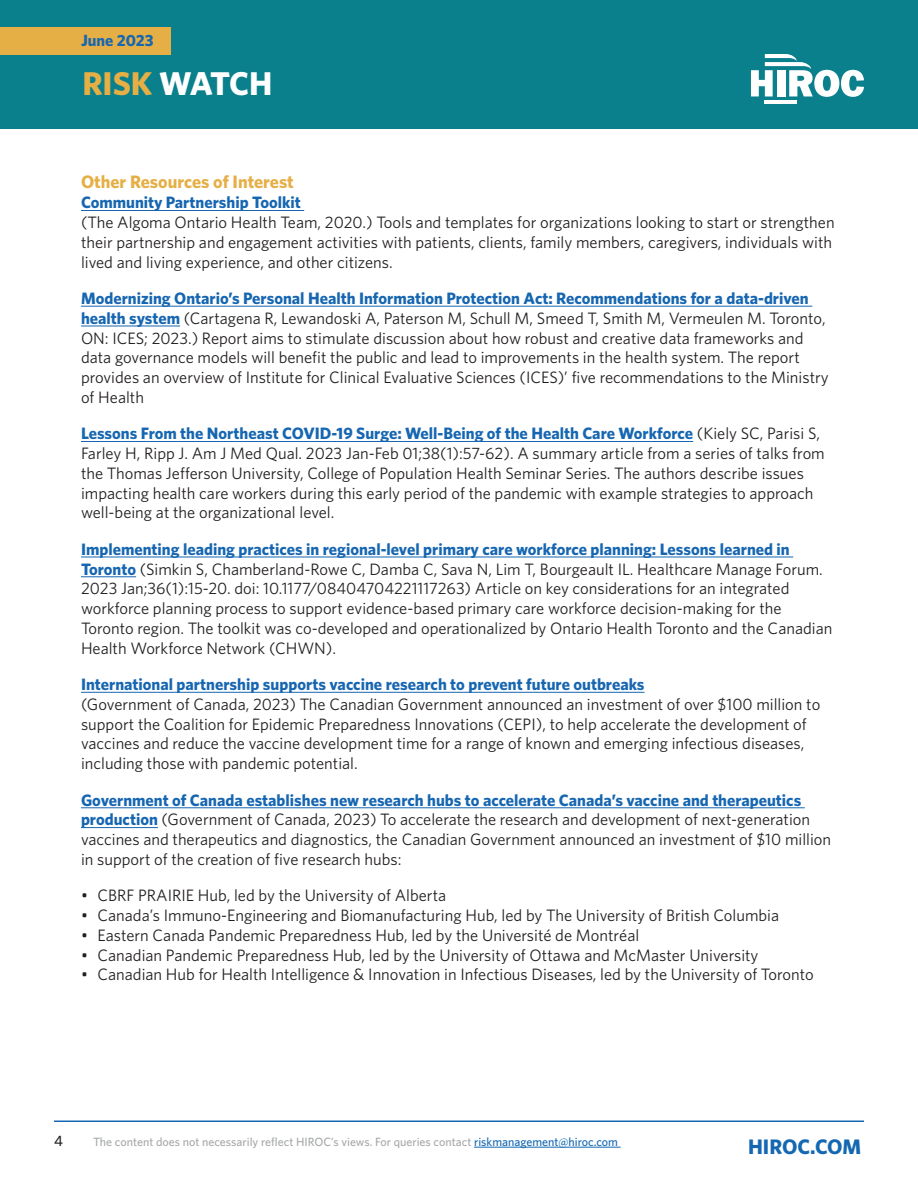
<style>
.page{position:relative;width:918px;height:1188px;background:#fff}
.page>*{position:absolute;margin:0;border:0;box-sizing:border-box;transform-origin:0 0}
.t1{font:700 33px "Whitney";color:#fff}
.t2{font:700 21px "Whitney";color:#1468b2}
.t3{font:700 18px "Whitney";color:#e5af45}
.t4{font:16.5px/19.8px "Whitney";color:#231f20}
.t5{font:700 16.5px "Whitney";color:#1666b1}
.t6{font:700 16.2px "Whitney";color:#1666b1}
.t7{font:500 15px "Whitney";color:#231f20}
.t8{font:500 12px "Whitney";color:#a6a8aa}
.s1{color:#e5af45}
.s2{font-weight:700;color:#1666b1}
.s3{color:#1468b2}
</style>
<div class="page">
<div style="left:0;top:0;width:918px;height:129px;background:#0b808d"></div>
<hr style="left:765px;top:100px;width:32px;height:4px;background:#fff">
<svg style="left:751px;top:54px;width:113px;height:43px"></svg>
<hr style="left:54px;top:1120px;width:810px;height:2px;background:#1468b2">
<hr style="left:474px;top:1147px;width:147px;height:1px;background:#1468b2">
<div style="left:0;top:27px;width:170px;height:27px;background:#e5af45"></div>
<hr style="left:81px;top:210px;width:223px;height:1px;background:#1666b1">
<hr style="left:81px;top:306px;width:731px;height:1px;background:#1666b1">
<hr style="left:81px;top:326px;width:99px;height:1px;background:#1666b1">
<hr style="left:81px;top:441px;width:612px;height:1px;background:#1666b1">
<hr style="left:81px;top:557px;width:712px;height:1px;background:#1666b1">
<hr style="left:81px;top:577px;width:55px;height:1px;background:#1666b1">
<hr style="left:81px;top:692px;width:564px;height:1px;background:#1666b1">
<hr style="left:81px;top:808px;width:724px;height:1px;background:#1666b1">
<hr style="left:81px;top:827px;width:77px;height:1px;background:#1666b1">
<p class="t6" style="left:81px;top:31px;width:74px">June 2023</p>
<h1 class="t1" style="left:82px;top:64px;width:192px"><span class="s1">RISK</span> WATCH</h1>
<p class="t3" style="left:81px;top:171px;width:214px">Other Resources of Interest</p>
<p class="t5" style="left:81px;top:193px;width:221px">Community Partnership Toolkit</p>
<p class="t4" style="left:81px;top:212px;width:755px">(The Algoma Ontario Health Team, 2020.) Tools and templates for organizations looking to start or strengthen their partnership and engagement activities with patients, clients, family members, caregivers, individuals with lived and living experience, and other citizens.</p>
<p class="t4" style="left:81px;top:288px;width:749px"><span class="s2">Modernizing Ontario’s Personal Health Information Protection Act: Recommendations for a data-driven health system</span> (Cartagena R, Lewandoski A, Paterson M, Schull M, Smeed T, Smith M, Vermeulen M. Toronto, ON: ICES; 2023.) Report aims to stimulate discussion about how robust and creative data frameworks and data governance models will benefit the public and lead to improvements in the health system. The report provides an overview of Institute for Clinical Evaluative Sciences (ICES)’ five recommendations to the Ministry of Health</p>
<p class="t4" style="left:81px;top:423px;width:745px"><span class="s2">Lessons From the Northeast COVID-19 Surge: Well-Being of the Health Care Workforce</span> (Kiely SC, Parisi S, Farley H, Ripp J. Am J Med Qual. 2023 Jan-Feb 01;38(1):57-62). A summary article from a series of talks from the Thomas Jefferson University, College of Population Health Seminar Series. The authors describe issues impacting health care workers during this early period of the pandemic with example strategies to approach well-being at the organizational level.</p>
<p class="t4" style="left:81px;top:539px;width:753px"><span class="s2">Implementing leading practices in regional-level primary care workforce planning: Lessons learned in Toronto</span> (Simkin S, Chamberland-Rowe C, Damba C, Sava N, Lim T, Bourgeault IL. Healthcare Manage Forum.<br>2023 Jan;36(1):15-20. doi: 10.1177/08404704221117263) Article on key considerations for an integrated workforce planning process to support evidence-based primary care workforce decision-making for the Toronto region. The toolkit was co-developed and operationalized by Ontario Health Toronto and the Canadian Health Workforce Network (CHWN).</p>
<p class="t5" style="left:81px;top:674px;width:565px">International partnership supports vaccine research to prevent future outbreaks</p>
<p class="t4" style="left:81px;top:694px;width:741px">(Government of Canada, 2023) The Canadian Government announced an investment of over $100 million to support the Coalition for Epidemic Preparedness Innovations (CEPI), to help accelerate the development of vaccines and reduce the vaccine development time for a range of known and emerging infectious diseases, including those with pandemic potential.</p>
<p class="t4" style="left:81px;top:790px;width:752px"><span class="s2">Government of Canada establishes new research hubs to accelerate Canada’s vaccine and therapeutics production</span> (Government of Canada, 2023) To accelerate the research and development of next-generation vaccines and therapeutics and diagnostics, the Canadian Government announced an investment of $10 million in support of the creation of five research hubs:</p>
<p class="t4" style="left:81px;top:885px;width:367px">• CBRF PRAIRIE Hub, led by the University of Alberta</p>
<p class="t4" style="left:81px;top:905px;width:700px">• Canada’s Immuno-Engineering and Biomanufacturing Hub, led by The University of British Columbia</p>
<p class="t4" style="left:81px;top:925px;width:560px">• Eastern Canada Pandemic Preparedness Hub, led by the Université de Montréal</p>
<p class="t4" style="left:81px;top:945px;width:679px">• Canadian Pandemic Preparedness Hub, led by the University of Ottawa and McMaster University</p>
<p class="t4" style="left:81px;top:964px;width:734px">• Canadian Hub for Health Intelligence &amp; Innovation in Infectious Diseases, led by the University of Toronto</p>
<p class="t7" style="left:54px;top:1131px;width:10px">4</p>
<p class="t8" style="left:93px;top:1134px;width:527px">The content does not necessarily reflect HIROC’s views. For queries contact <span class="s3">riskmanagement@hiroc.com</span></p>
<p class="t2" style="left:748px;top:1134px;width:115px">HIROC.COM</p>
</div>
